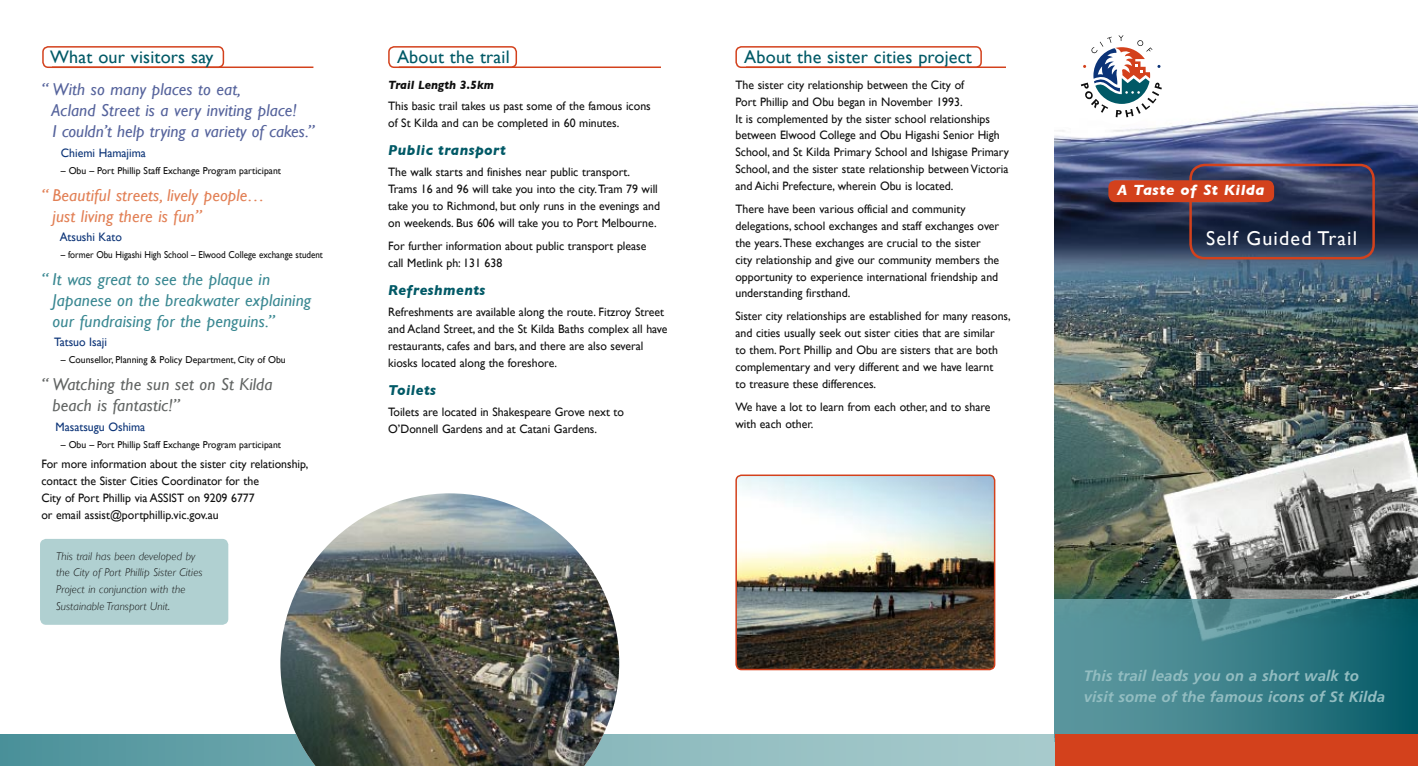
<style>
.page{position:relative;width:1418px;height:766px;background:#fff}
.page>*{position:absolute;margin:0;border:0;box-sizing:border-box;transform-origin:0 0}
.t1{font:20px "Gill Sans";letter-spacing:.06em;color:#fff}
.t2{font:18.12px "Gill Sans";letter-spacing:.01em;color:#005966}
.t3{font:italic 17.25px/20.9px "Gill Sans";letter-spacing:.01em;color:#55639c}
.t4{font:italic 17.25px/20.9px "Gill Sans";letter-spacing:.01em;color:#3a8892}
.t5{font:italic 17.25px/20.9px "Gill Sans";letter-spacing:.01em;color:#e28055}
.t6{font:italic 17.25px/20.9px "Gill Sans";letter-spacing:.01em;color:#616463}
.t7{font:italic 700 15px/21.2px "Frutiger";letter-spacing:.01em;color:#93bdc1}
.t8{font:italic 700 15px "Gill Sans";letter-spacing:.03em;color:#fff}
.t9{font:italic 700 14.62px "Gill Sans";letter-spacing:.03em;color:#005966}
.t10{font:12.25px/16.9px "Gill Sans";color:#0f0f0f}
.t11{font:12.25px "Gill Sans";color:#0b3377}
.t12{font:italic 700 12.25px "Gill Sans";letter-spacing:.005em;color:#0f0f0f;scale:.95 1}
.t13{font:italic 300 11.25px/16.9px "Gill Sans";letter-spacing:.01em;color:#0f0f0f}
.t14{font:10px "Gill Sans";color:#0f0f0f}
.t15{font:10px "Gill Sans";color:#0f0f0f;scale:.9 1}
</style>
<div class="page">
<svg style="left:0;top:734px;width:1054px;height:31px;background:#81b2b7"></svg>
<img style="left:1054px;top:104px;width:363px;height:495px">
<svg style="left:1054px;top:599px;width:363px;height:134px;background:#3a7e88"></svg>
<div style="left:1054px;top:733px;width:363px;height:32px;background:#d3411c"></div>
<div style="left:40px;top:539px;width:189px;height:85px;background:#b0d0d1"></div>
<img style="left:280px;top:493px;width:339px;height:272px">
<svg style="left:42px;top:46px;width:183px;height:21px"></svg>
<hr style="left:52px;top:66px;width:261px;height:2px;background:#d3411c">
<hr style="left:399px;top:66px;width:262px;height:2px;background:#d3411c">
<hr style="left:746px;top:66px;width:260px;height:2px;background:#d3411c">
<svg style="left:388px;top:46px;width:130px;height:21px"></svg>
<svg style="left:735px;top:46px;width:247px;height:21px"></svg>
<div style="left:1072px;top:27px;width:98px;height:97px;background:#fff;border-radius:50%"></div>
<svg style="left:1080px;top:35px;width:81px;height:82px"></svg>
<svg style="left:1108px;top:162px;width:267px;height:96px;background:#493a4c"></svg>
<img style="left:735px;top:474px;width:261px;height:195px">
<h2 class="t2" style="left:50px;top:46px;width:165px">What our visitors say</h2>
<h3 class="t3" style="left:51px;top:79px;width:264px;text-indent:-10px">“ With so many places to eat,<br>Acland Street is a very inviting place!<br>I couldn’t help trying a variety of cakes.”</h3>
<p class="t11" style="left:61px;top:145px;width:87px">Chiemi Hamajima</p>
<p class="t14" style="left:61px;top:164px;width:222px">– Obu – Port Phillip Staff Exchange Program participant</p>
<h3 class="t5" style="left:53px;top:184px;width:214px;text-indent:-11px">“ Beautiful streets, lively people… just living there is fun”</h3>
<p class="t11" style="left:60px;top:230px;width:64px">Atsushi Kato</p>
<p class="t15" style="left:61px;top:249px;width:293px">– former Obu Higashi High School – Elwood College exchange student</p>
<h3 class="t4" style="left:53px;top:269px;width:260px;text-indent:-11px">“ It was great to see the plaque in<br>Japanese on the breakwater explaining our fundraising for the penguins.”</h3>
<p class="t11" style="left:54px;top:335px;width:54px">Tatsuo Isaji</p>
<p class="t14" style="left:61px;top:354px;width:226px">– Counsellor, Planning &amp; Policy Department, City of Obu</p>
<h3 class="t6" style="left:53px;top:374px;width:221px;text-indent:-11px">“ Watching the sun set on St Kilda beach is fantastic!”</h3>
<p class="t11" style="left:56px;top:419px;width:91px">Masatsugu Oshima</p>
<p class="t14" style="left:61px;top:438px;width:222px">– Obu – Port Phillip Staff Exchange Program participant</p>
<p class="t10" style="left:41px;top:455px;width:268px">For more information about the sister city relationship, contact the Sister Cities Coordinator for the<br>City of Port Phillip via ASSIST on 9209 6777<br>or email assist@portphillip.vic.gov.au</p>
<p class="t13" style="left:56px;top:547px;width:148px">This trail has been developed by the City of Port Phillip Sister Cities<br>Project in conjunction with the<br>Sustainable Transport Unit.</p>
<h2 class="t2" style="left:397px;top:46px;width:114px">About the trail</h2>
<p class="t12" style="left:388px;top:77px;width:113px">Trail Length 3.5km</p>
<p class="t10" style="left:388px;top:97px;width:264px">This basic trail takes us past some of the famous icons of St Kilda and can be completed in 60 minutes.</p>
<p class="t9" style="left:388px;top:141px;width:119px">Public transport</p>
<p class="t10" style="left:388px;top:163px;width:273px">The walk starts and finishes near public transport.<br>Trams 16 and 96 will take you into the city. Tram 79 will take you to Richmond, but only runs in the evenings and on weekends. Bus 606 will take you to Port Melbourne.</p>
<p class="t10" style="left:388px;top:237px;width:260px">For further information about public transport please call Metlink ph: 131 638</p>
<p class="t9" style="left:388px;top:281px;width:99px">Refreshments</p>
<p class="t10" style="left:388px;top:303px;width:281px">Refreshments are available along the route. Fitzroy Street and Acland Street, and the St Kilda Baths complex all have restaurants, cafes and bars, and there are also several kiosks located along the foreshore.</p>
<p class="t9" style="left:388px;top:381px;width:49px">Toilets</p>
<p class="t10" style="left:388px;top:403px;width:237px">Toilets are located in Shakespeare Grove next to<br>O’Donnell Gardens and at Catani Gardens.</p>
<h2 class="t2" style="left:744px;top:46px;width:229px">About the sister cities project</h2>
<p class="t10" style="left:735px;top:76px;width:275px">The sister city relationship between the City of<br>Port Phillip and Obu began in November 1993.<br>It is complemented by the sister school relationships between Elwood College and Obu Higashi Senior High School, and St Kilda Primary School and Ishigase Primary School, and the sister state relationship between Victoria and Aichi Prefecture, wherein Obu is located.</p>
<p class="t10" style="left:735px;top:200px;width:265px">There have been various official and community delegations, school exchanges and staff exchanges over the years. These exchanges are crucial to the sister city relationship and give our community members the opportunity to experience international friendship and understanding firsthand.</p>
<p class="t10" style="left:735px;top:307px;width:277px">Sister city relationships are established for many reasons, and cities usually seek out sister cities that are similar<br>to them. Port Phillip and Obu are sisters that are both complementary and very different and we have learnt<br>to treasure these differences.</p>
<p class="t10" style="left:735px;top:398px;width:257px">We have a lot to learn from each other, and to share with each other.</p>
<p class="t8" style="left:1117px;top:181px;width:149px">A Taste of St Kilda</p>
<h1 class="t1" style="left:1206px;top:226px;width:153px">Self Guided Trail</h1>
<p class="t7" style="left:1083px;top:664px;width:303px">This trail leads you on a short walk to visit some of the famous icons of St Kilda</p>
</div>
